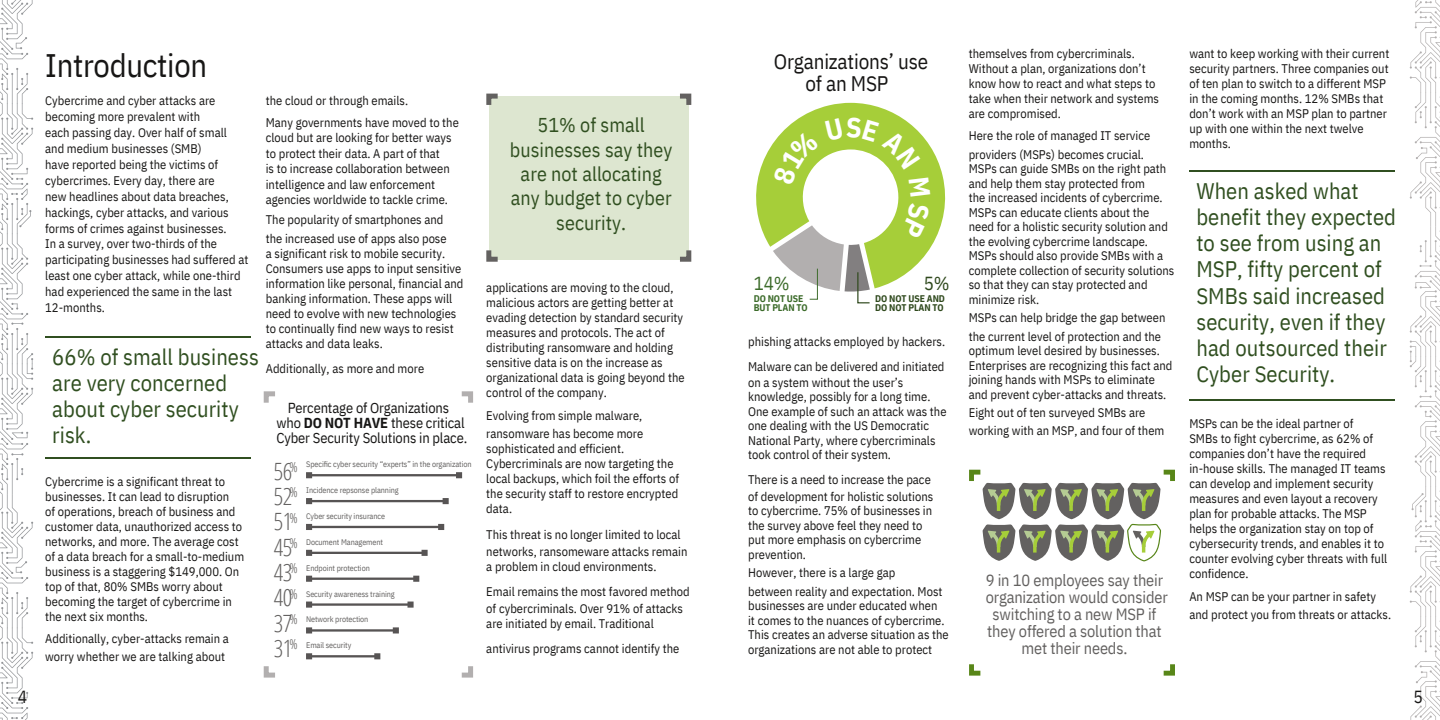
<style>
.page{position:relative;width:1440px;height:720px;background:#fff}
.page>*{position:absolute;margin:0;border:0;box-sizing:border-box;transform-origin:0 0}
.t1{font:32.5px "IBM Plex Sans Cond";letter-spacing:-.01em;color:#171615}
.t2{font:300 23.75px/25.2px "Open Sans Condensed";letter-spacing:-.02em;color:#636160;text-align:justify}
.t3{font:22.5px/26.2px "IBM Plex Sans Cond";color:#304f20}
.t4{font:21px/21.5px "IBM Plex Sans Cond";letter-spacing:-.01em;color:#171615;text-align:center}
.t5{font:20px/24.4px "IBM Plex Sans Cond";color:#304f20;text-align:center}
.t6{font:18.88px "IBM Plex Sans Cond";color:#3c6b2a}
.t7{font:18.88px "IBM Plex Sans Cond";color:#2f491d}
.t8{font:17.5px "IBM Plex Sans Cond";color:#171615}
.t9{font:16.25px/16.9px "IBM Plex Sans Cond";letter-spacing:-.01em;color:#636160;text-align:center}
.t10{font:14.5px/15px "IBM Plex Sans Cond";letter-spacing:-.01em;color:#171615;text-align:center}
.t11{font:300 13.88px/25.2px "Open Sans Condensed";color:#636160;text-align:justify}
.t12{font:12.5px/15px "IBM Plex Sans Cond";color:#171615}
.t13{font:700 9.62px/8.5px "IBM Plex Sans Cond";letter-spacing:-.01em;color:#2f491d}
.t14{font:700 9.62px/8.5px "IBM Plex Sans Cond";letter-spacing:-.01em;color:#3c6b2a}
.t15{font:8.12px "IBM Plex Sans Cond";letter-spacing:-.01em;color:#636160}
.s1{font-weight:700}
</style>
<div class="page">
<svg style="left:0;top:0;width:33px;height:720px"></svg>
<hr style="left:45px;top:336px;width:206px;height:1px;background:#304f20">
<hr style="left:45px;top:457px;width:206px;height:1px;background:#304f20">
<hr style="left:1189px;top:170px;width:206px;height:1px;background:#304f20">
<hr style="left:1189px;top:399px;width:206px;height:2px;background:#304f20">
<svg style="left:1410px;top:0;width:30px;height:720px"></svg>
<svg style="left:264px;top:391px;width:209px;height:287px"></svg>
<div style="left:486px;top:94px;width:205px;height:168px;background:#dde6d0"></div>
<svg style="left:969px;top:469px;width:206px;height:207px"></svg>
<svg style="left:756px;top:103px;width:190px;height:200px"></svg>
<h1 class="t1" style="left:45px;top:44px;width:163px">Introduction</h1>
<h3 class="t4" style="left:774px;top:51px;width:156px">Organizations’ use of an MSP</h3>
<p class="t12" style="left:45px;top:92px;width:205px;line-height:16px">Cybercrime and cyber attacks are becoming more prevalent with<br>each passing day. Over half of small and medium businesses (SMB)<br>have reported being the victims of cybercrimes. Every day, there are<br>new headlines about data breaches, hackings, cyber attacks, and various forms of crimes against businesses.<br>In a survey, over two-thirds of the participating businesses had suffered at least one cyber attack, while one-third had experienced the same in the last 12-months.</p>
<p class="t12" style="left:266px;top:89px;width:195px;line-height:22.5px">the cloud or through emails.<br>Many governments have moved to the</p>
<p class="t12" style="left:266px;top:130px;width:187px;line-height:15.5px">cloud but are looking for better ways to protect their data. A part of that<br>is to increase collaboration between intelligence and law enforcement agencies worldwide to tackle crime.</p>
<p class="t12" style="left:266px;top:210px;width:182px;line-height:18.8px">The popularity of smartphones and the increased use of apps also pose</p>
<p class="t12" style="left:266px;top:246px;width:199px">a significant risk to mobile security.<br>Consumers use apps to input sensitive information like personal, financial and banking information. These apps will need to evolve with new technologies to continually find new ways to resist attacks and data leaks.</p>
<p class="t12" style="left:266px;top:361px;width:160px">Additionally, as more and more</p>
<h3 class="t3" style="left:52px;top:343px;width:208px">66% of small business are very concerned about cyber security risk.</h3>
<p class="t10" style="left:276px;top:400px;width:192px">Percentage of Organizations<br>who <span class="s1">DO NOT HAVE</span> these critical<br>Cyber Security Solutions in place.</p>
<p class="t12" style="left:45px;top:474px;width:201px">Cybercrime is a significant threat to businesses. It can lead to disruption<br>of operations, breach of business and customer data, unauthorized access to networks, and more. The average cost of a data breach for a small-to-medium business is a staggering $149,000. On top of that, 80% SMBs worry about becoming the target of cybercrime in the next six months.</p>
<p class="t12" style="left:45px;top:629px;width:185px;line-height:17.8px">Additionally, cyber-attacks remain a worry whether we are talking about</p>
<p class="t11" style="left:290px;top:454px;width:10px">% % % % % % % %</p>
<h2 class="t2" style="left:274px;top:458px;width:20px">56<br>52<br>51<br>45<br>43<br>40<br>37<br>31</h2>
<p class="t15" style="left:306px;top:459px;width:167px">Specific cyber security “experts” in the organization</p>
<p class="t15" style="left:306px;top:485px;width:94px">Incidence repsonse planning</p>
<p class="t15" style="left:306px;top:511px;width:80px">Cyber security insurance</p>
<p class="t15" style="left:306px;top:536px;width:78px">Document Management</p>
<p class="t15" style="left:306px;top:562px;width:65px">Endpoint protection</p>
<p class="t15" style="left:306px;top:588px;width:90px">Security awareness training</p>
<p class="t15" style="left:306px;top:614px;width:64px">Network protection</p>
<p class="t15" style="left:306px;top:640px;width:47px">Email security</p>
<h3 class="t5" style="left:510px;top:113px;width:164px">51% of small businesses say they are not allocating any budget to cyber security.</h3>
<p class="t12" style="left:486px;top:280px;width:200px">applications are moving to the cloud, malicious actors are getting better at evading detection by standard security measures and protocols. The act of distributing ransomware and holding sensitive data is on the increase as organizational data is going beyond the control of the company.</p>
<p class="t12" style="left:486px;top:406px;width:158px;line-height:18.8px">Evolving from simple malware, ransomware has become more</p>
<p class="t12" style="left:486px;top:441px;width:194px">sophisticated and efficient.<br>Cybercriminals are now targeting the local backups, which foil the efforts of the security staff to restore encrypted data.</p>
<p class="t12" style="left:486px;top:526px;width:203px;line-height:16.9px">This threat is no longer limited to local networks, ransomeware attacks remain</p>
<p class="t12" style="left:486px;top:553px;width:205px;line-height:25.2px">a problem in cloud environments.<br>Email remains the most favored method</p>
<p class="t12" style="left:486px;top:601px;width:198px">of cybercriminals. Over 91% of attacks are initiated by email. Traditional</p>
<p class="t12" style="left:486px;top:641px;width:195px">antivirus programs cannot identify the</p>
<h3 class="t6" style="left:754px;top:271px;width:37px">14%</h3>
<h3 class="t7" style="left:924px;top:271px;width:27px">5%</h3>
<p class="t14" style="left:754px;top:295px;width:55px">DO NOT USE<br>BUT PLAN TO</p>
<p class="t13" style="left:875px;top:295px;width:71px">DO NOT USE AND<br>DO NOT PLAN TO</p>
<p class="t12" style="left:748px;top:328px;width:199px;line-height:25.2px">phishing attacks employed by hackers.<br>Malware can be delivered and initiated</p>
<p class="t12" style="left:748px;top:375px;width:200px;line-height:14.5px">on a system without the user’s knowledge, possibly for a long time.<br>One example of such an attack was the one dealing with the US Democratic National Party, where cybercriminals took control of their system.</p>
<p class="t12" style="left:748px;top:471px;width:187px;line-height:16.9px">There is a need to increase the pace of development for holistic solutions</p>
<p class="t12" style="left:748px;top:503px;width:186px">to cybercrime. 75% of businesses in the survey above feel they need to put more emphasis on cybercrime prevention.</p>
<p class="t12" style="left:748px;top:563px;width:196px;line-height:18.8px">However, there is a large gap between reality and expectation. Most</p>
<p class="t12" style="left:748px;top:598px;width:202px">businesses are under educated when<br>it comes to the nuances of cybercrime.<br>This creates an adverse situation as the organizations are not able to protect</p>
<p class="t12" style="left:969px;top:45px;width:192px">themselves from cybercriminals.<br>Without a plan, organizations don’t know how to react and what steps to take when their network and systems are compromised.</p>
<p class="t12" style="left:969px;top:126px;width:183px;line-height:18.8px">Here the role of managed IT service providers (MSPs) becomes crucial.</p>
<p class="t12" style="left:969px;top:161px;width:207px;line-height:14.6px">MSPs can guide SMBs on the right path and help them stay protected from<br>the increased incidents of cybercrime.<br>MSPs can educate clients about the need for a holistic security solution and the evolving cybercrime landscape.<br>MSPs should also provide SMBs with a complete collection of security solutions so that they can stay protected and minimize risk.</p>
<p class="t12" style="left:969px;top:308px;width:198px;line-height:18.8px">MSPs can help bridge the gap between the current level of protection and the</p>
<p class="t12" style="left:969px;top:343px;width:205px">optimum level desired by businesses.<br>Enterprises are recognizing this fact and joining hands with MSPs to eliminate and prevent cyber-attacks and threats.</p>
<p class="t12" style="left:969px;top:403px;width:197px;line-height:18.8px">Eight out of ten surveyed SMBs are working with an MSP, and four of them</p>
<p class="t12" style="left:1189px;top:416px;width:199px">MSPs can be the ideal partner of<br>SMBs to fight cybercrime, as 62% of companies don’t have the required in-house skills. The managed IT teams can develop and implement security measures and even layout a recovery plan for probable attacks. The MSP helps the organization stay on top of cybersecurity trends, and enables it to counter evolving cyber threats with full confidence.</p>
<p class="t12" style="left:1189px;top:587px;width:203px;line-height:18.8px">An MSP can be your partner in safety and protect you from threats or attacks.</p>
<p class="t12" style="left:1189px;top:45px;width:201px">want to keep working with their current security partners. Three companies out of ten plan to switch to a different MSP in the coming months. 12% SMBs that don’t work with an MSP plan to partner up with one within the next twelve months.</p>
<h3 class="t3" style="left:1196px;top:177px;width:201px">When asked what benefit they expected to see from using an<br>MSP, fifty percent of<br>SMBs said increased security, even if they had outsourced their<br>Cyber Security.</h3>
<h3 class="t9" style="left:986px;top:572px;width:184px">9 in 10 employees say their organization would consider switching to a new MSP if they offered a solution that met their needs.</h3>
<h3 class="t8" style="left:18px;top:685px;width:11px">4</h3>
<h3 class="t8" style="left:1414px;top:685px;width:11px">5</h3>
</div>
